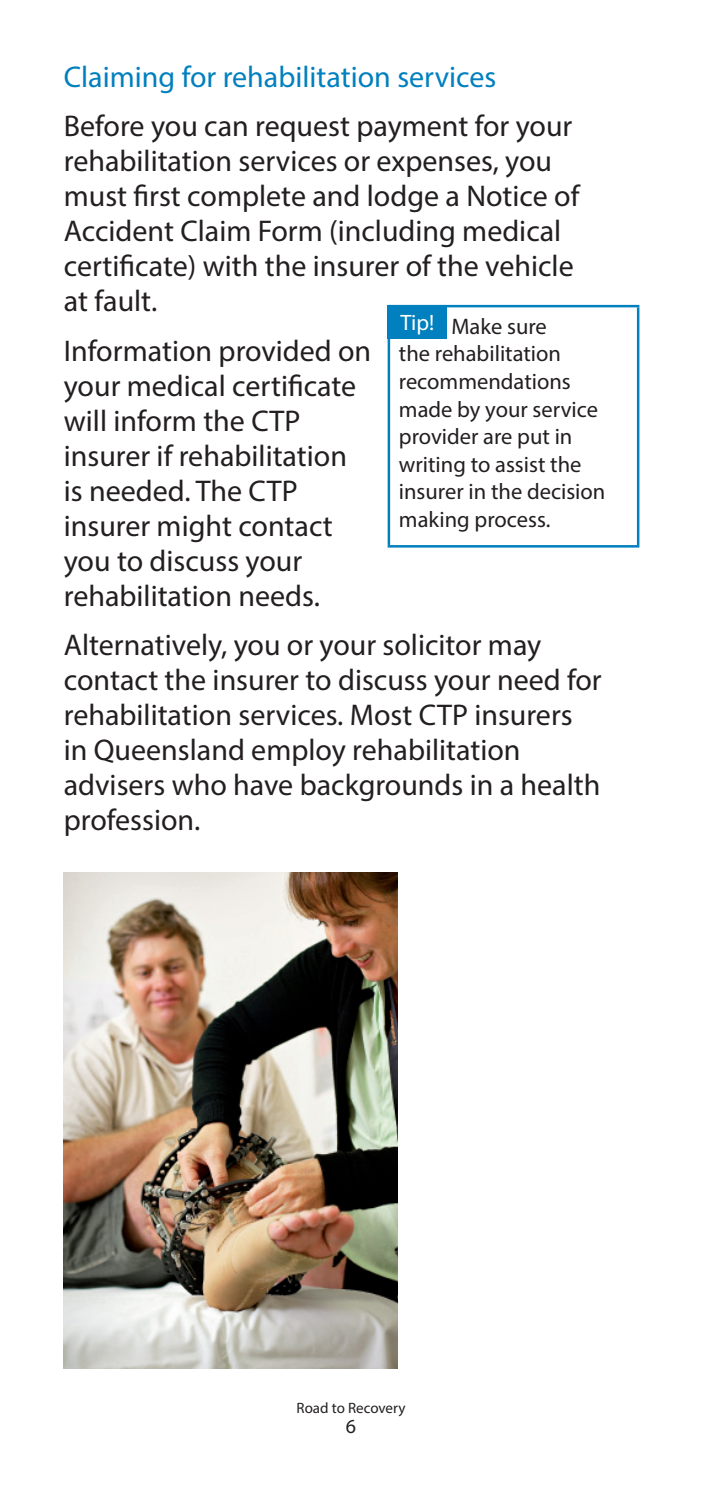
<style>
.page{position:relative;width:702px;height:1489px;background:#fff}
.page>*{position:absolute;margin:0;border:0;box-sizing:border-box;transform-origin:0 0}
._02_Body{font:30px/35px "Myriad Pro";color:#231f20}
._01_Heading_-_Sub{font:30px "Myriad Pro";color:#0080be}
._02_Body_-_Breakout{font:22.5px/27.5px "Myriad Pro";color:#231f20}
._02_Body-2{font:22.25px "Myriad Pro";color:#fff}
.t1{font:20px "Myriad Pro";color:#231f20}
.t2{font:15px "Myriad Pro";color:#231f20}
</style>
<div class="page">
<hr style="left:387px;top:305px;width:252px;height:2px;background:#0080be">
<hr style="left:387px;top:307px;width:3px;height:238px;background:#0080be">
<hr style="left:637px;top:307px;width:2px;height:238px;background:#0080be">
<hr style="left:387px;top:545px;width:252px;height:2px;background:#0080be">
<div style="left:387px;top:305px;width:60px;height:33px;background:#0080be"></div>
<img style="left:64px;top:872px;width:333px;height:495px">
<p class="_01_Heading_-_Sub" style="left:64px;top:59px;width:434px">Claiming for rehabilitation services</p>
<p class="_02_Body" style="left:64px;top:108px;width:517px">Before you can request payment for your rehabilitation services or expenses, you must first complete and lodge a Notice of Accident Claim Form (including medical certificate) with the insurer of the vehicle at fault.</p>
<p class="_02_Body" style="left:64px;top:332px;width:309px">Information provided on your medical certificate will inform the CTP insurer if rehabilitation is needed. The CTP insurer might contact you to discuss your rehabilitation needs.</p>
<p class="_02_Body" style="left:64px;top:627px;width:539px">Alternatively, you or your solicitor may contact the insurer to discuss your need for rehabilitation services. Most CTP insurers in Queensland employ rehabilitation advisers who have backgrounds in a health profession.</p>
<p class="_02_Body-2" style="left:400px;top:309px;width:35px">Tip!</p>
<p class="_02_Body_-_Breakout" style="left:399px;top:312px;width:208px;text-indent:52px">Make sure<br>the rehabilitation recommendations made by your service provider are put in writing to assist the insurer in the decision making process.</p>
<p class="t2" style="left:296px;top:1398px;width:110px">Road to Recovery</p>
<p class="t1" style="left:346px;top:1413px;width:12px">6</p>
</div>
